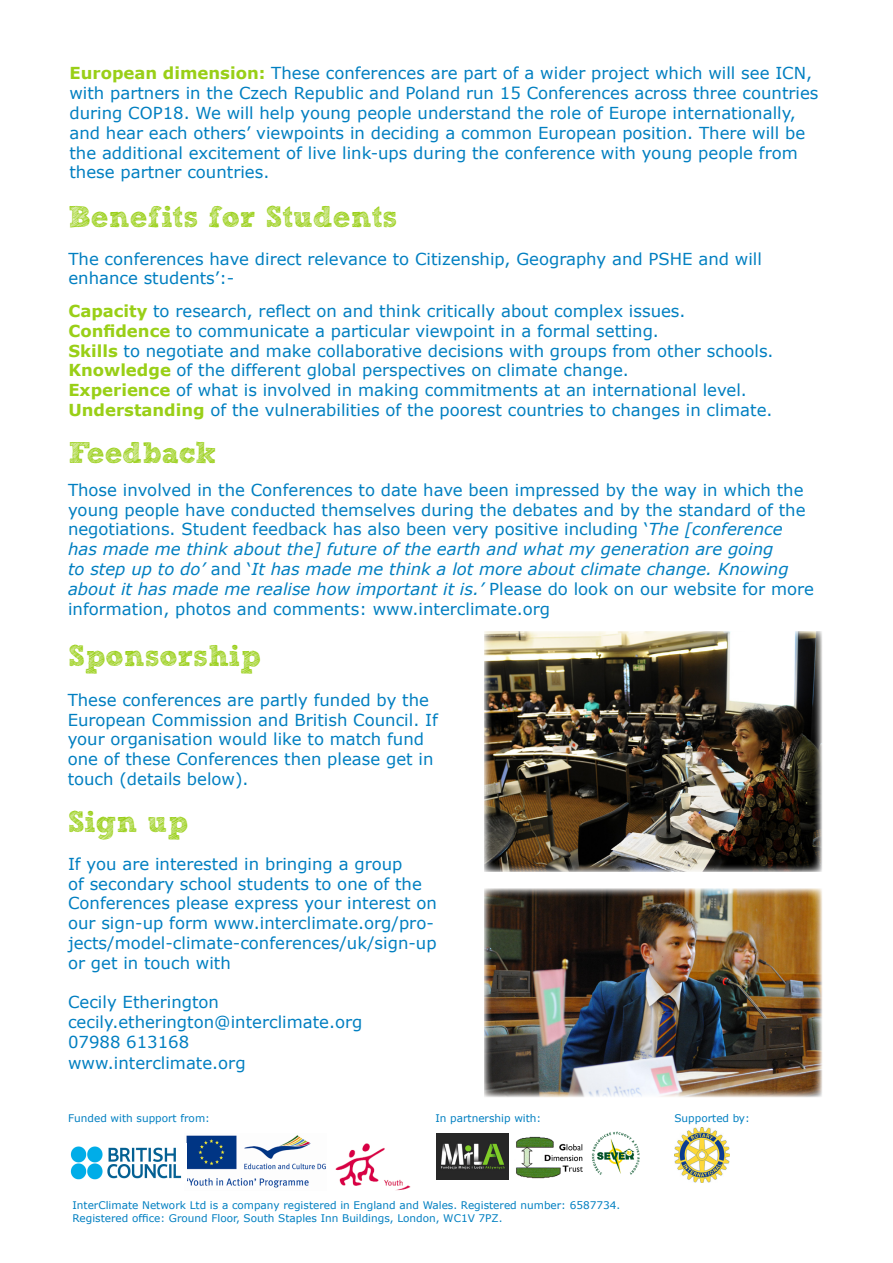
<style>
.page{position:relative;width:893px;height:1263px;background:#fff}
.page>*{position:absolute;margin:0;border:0;box-sizing:border-box;transform-origin:0 0}
.t1{font:30px "Sketch Rockwell";color:#99cf17}
.t2{font:16.5px/19.8px "Verdana";color:#007fc1}
.t3{font:10.5px "Verdana";color:#007fc1}
.s1{font-weight:700;color:#99cf17}
.s2{font-style:italic}
</style>
<div class="page">
<img style="left:484px;top:889px;width:338px;height:208px">
<img style="left:436px;top:1133px;width:73px;height:47px">
<img style="left:186px;top:1135px;width:140px;height:53px">
<img style="left:70px;top:1146px;width:112px;height:34px">
<img style="left:335px;top:1143px;width:76px;height:48px">
<img style="left:516px;top:1136px;width:67px;height:43px">
<img style="left:675px;top:1127px;width:55px;height:55px">
<img style="left:591px;top:1131px;width:49px;height:44px">
<img style="left:484px;top:631px;width:338px;height:241px">
<p class="t2" style="left:69px;top:63px;width:751px"><span class="s1">European dimension:</span> These conferences are part of a wider project which will see ICN, with partners in the Czech Republic and Poland run 15 Conferences across three countries during COP18. We will help young people understand the role of Europe internationally, and hear each others’ viewpoints in deciding a common European position. There will be the additional excitement of live link-ups during the conference with young people from these partner countries.</p>
<p class="t1" style="left:68px;top:200px;width:331px">Benefits for Students</p>
<p class="t2" style="left:68px;top:249px;width:695px">The conferences have direct relevance to Citizenship, Geography and PSHE and will</p>
<p class="t2" style="left:68px;top:268px;width:167px">enhance students’:-</p>
<p class="t2" style="left:68px;top:301px;width:619px"><span class="s1">Capacity</span> to research, reflect on and think critically about complex issues.</p>
<p class="t2" style="left:68px;top:321px;width:592px"><span class="s1">Confidence</span> to communicate a particular viewpoint in a formal setting.</p>
<p class="t2" style="left:68px;top:341px;width:707px"><span class="s1">Skills</span> to negotiate and make collaborative decisions with groups from other schools.</p>
<p class="t2" style="left:68px;top:360px;width:562px"><span class="s1">Knowledge</span> of the different global perspectives on climate change.</p>
<p class="t2" style="left:68px;top:380px;width:680px"><span class="s1">Experience</span> of what is involved in making commitments at an international level.</p>
<p class="t2" style="left:68px;top:400px;width:706px"><span class="s1">Understanding</span> of the vulnerabilities of the poorest countries to changes in climate.</p>
<p class="t1" style="left:68px;top:436px;width:149px">Feedback</p>
<p class="t2" style="left:68px;top:480px;width:747px">Those involved in the Conferences to date have been impressed by the way in which the young people have conducted themselves during the debates and by the standard of the negotiations. Student feedback has also been very positive including ‘<span class="s2">The [conference has made me think about the] future of the earth and what my generation are going<br>to step up to do’</span> and ‘<span class="s2">It has made me think a lot more about climate change. Knowing about it has made me realise how important it is.’</span> Please do look on our website for more information, photos and comments: www.interclimate.org</p>
<p class="t1" style="left:68px;top:639px;width:194px">Sponsorship</p>
<p class="t2" style="left:68px;top:690px;width:372px">These conferences are partly funded by the European Commission and British Council. If your organisation would like to match fund one of these Conferences then please get in touch (details below).</p>
<p class="t1" style="left:68px;top:805px;width:122px">Sign up</p>
<p class="t2" style="left:68px;top:854px;width:370px">If you are interested in bringing a group<br>of secondary school students to one of the Conferences please express your interest on our sign-up form www.interclimate.org/pro&shy;jects/model-climate-conferences/uk/sign-up or get in touch with</p>
<p class="t2" style="left:68px;top:992px;width:153px">Cecily Etherington</p>
<p class="t2" style="left:68px;top:1012px;width:296px">cecily.etherington@interclimate.org</p>
<p class="t2" style="left:68px;top:1032px;width:123px">07988 613168</p>
<p class="t2" style="left:68px;top:1052px;width:179px">www.interclimate.org</p>
<p class="t3" style="left:68px;top:1111px;width:143px">Funded with support from:</p>
<p class="t3" style="left:435px;top:1111px;width:107px">In partnership with:</p>
<p class="t3" style="left:674px;top:1111px;width:77px">Supported by:</p>
<p class="t3" style="left:72px;top:1198px;width:549px">InterClimate Network Ltd is a company registered in England and Wales. Registered number: 6587734.</p>
<p class="t3" style="left:72px;top:1211px;width:432px">Registered office: Ground Floor, South Staples Inn Buildings, London, WC1V 7PZ.</p>
</div>
